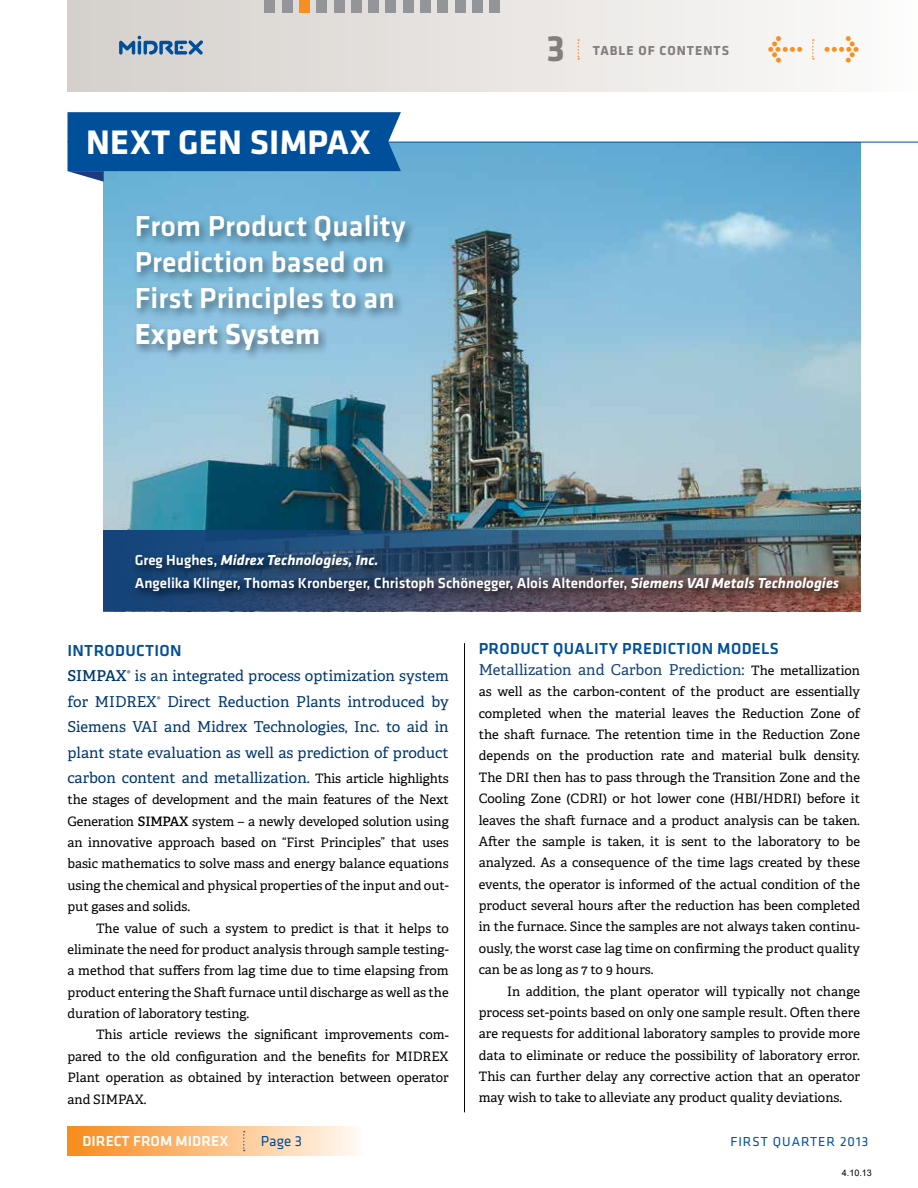
<style>
.page{position:relative;width:918px;height:1188px;background:#fff}
.page>*{position:absolute;margin:0;border:0;box-sizing:border-box;transform-origin:0 0}
.t1{font:700 37.8px "Klavika";color:#837e7e}
.t2{font:700 35.25px "Klavika";letter-spacing:.005em;color:#fff}
.t3{font:500 30px/36px "Klavika";letter-spacing:.005em;color:#fff}
.t4{font:700 30px "Klavika";color:#fff}
.t5{font:700 29.1px "Meta Plus";color:#f78f1e}
.t6{font:500 16.5px "Klavika";letter-spacing:.02em;color:#004f9a}
.t7{font:15px/25.5px "Adelle";color:#003770;text-align:justify}
.t8{font:500 15px/22.5px "Klavika";color:#fff}
.t9{font:15px "Adelle";color:#14447a}
.t10{font:15px "Klavika";color:#004f9a}
.t11{font:13.5px "Klavika";letter-spacing:.075em;color:#004f9a}
.t12{font:700 13.5px "Klavika";letter-spacing:.075em;color:#837e7e}
.t13{font:12.9px/21.3px "Adelle";color:#000;text-align:justify}
.t14{font:9px "Arial";color:#000}
.s1{font-weight:700;font-style:italic}
.s2{font-size:12.9px;color:#000}
.s3{font-weight:600}
</style>
<div class="page">
<img style="left:104px;top:143px;width:756px;height:387px">
<hr style="left:68px;top:142px;width:850px;height:1px;background:#004f9a">
<div style="left:68px;top:1126px;width:296px;height:30px;background:linear-gradient(to right,#f78a1a,#fffaf4)"></div>
<svg style="left:243px;top:1131px;width:2px;height:20px"></svg>
<hr style="left:464px;top:643px;width:1px;height:469px;background:#000">
<div style="left:68px;top:0;width:850px;height:92px;background:linear-gradient(to right,#d4cfcb,#fcfbfa)"></div>
<svg style="left:119px;top:36px;width:84px;height:19px;background:#7e9cb9"></svg>
<svg style="left:812px;top:39px;width:2px;height:21px"></svg>
<svg style="left:578px;top:39px;width:1px;height:21px"></svg>
<div style="left:265px;top:0;width:10px;height:13px;background:#939598"></div>
<div style="left:282px;top:0;width:10px;height:13px;background:#939598"></div>
<div style="left:299px;top:0;width:11px;height:13px;background:#f78f1e"></div>
<div style="left:317px;top:0;width:10px;height:13px;background:#939598"></div>
<div style="left:334px;top:0;width:10px;height:13px;background:#939598"></div>
<div style="left:351px;top:0;width:10px;height:13px;background:#939598"></div>
<div style="left:369px;top:0;width:10px;height:13px;background:#939598"></div>
<div style="left:386px;top:0;width:10px;height:13px;background:#939598"></div>
<div style="left:403px;top:0;width:10px;height:13px;background:#939598"></div>
<div style="left:420px;top:0;width:10px;height:13px;background:#939598"></div>
<div style="left:438px;top:0;width:10px;height:13px;background:#939598"></div>
<div style="left:455px;top:0;width:10px;height:13px;background:#939598"></div>
<div style="left:472px;top:0;width:10px;height:13px;background:#939598"></div>
<div style="left:490px;top:0;width:10px;height:13px;background:#939598"></div>
<svg style="left:67px;top:112px;width:334px;height:70px;background:#1560a4"></svg>
<div style="left:133px;top:212px;width:283px;height:150px;background:#000;opacity:.45"></div>
<img style="left:104px;top:530px;width:756px;height:81px">
<div style="left:132px;top:551px;width:718px;height:52px;background:#000;opacity:.75"></div>
<h2 class="t2" style="left:86px;top:117px;width:243px">NEXT GEN SIMPAX</h2>
<h3 class="t3" style="left:135px;top:208px;width:272px">From Product Quality<br>Prediction based on<br>First Principles to an</h3>
<h3 class="t4" style="left:135px;top:313px;width:187px">EXPERT SYSTEM</h3>
<h1 class="t1" style="left:547px;top:21px;width:20px">3</h1>
<p class="t12" style="left:593px;top:40px;width:138px">TABLE OF CONTENTS</p>
<h3 class="t5" style="left:767px;top:31px;width:95px">&lt; &gt;</h3>
<p class="t8" style="left:135px;top:549px;width:706px">Greg Hughes, <span class="s1">Midrex Technologies, Inc.<br></span>Angelika Klinger, Thomas Kronberger, Christoph Schönegger, Alois Altendorfer, <span class="s1">Siemens VAI Metals Technologies</span></p>
<p class="t6" style="left:479px;top:637px;width:300px">Product Quality Prediction Models</p>
<p class="t9" style="left:479px;top:660px;width:383px">Metallization and Carbon Prediction: <span class="s2">The metallization</span></p>
<p class="t13" style="left:479px;top:681px;width:383px">as well as the carbon-content of the product are essentially completed when the material leaves the Reduction Zone of the shaft furnace. The retention time in the Reduction Zone depends on the production rate and material bulk density.<br>The DRI then has to pass through the Transition Zone and the Cooling Zone (CDRI) or hot lower cone (HBI/HDRI) before it leaves the shaft furnace and a product analysis can be taken.<br>After the sample is taken, it is sent to the laboratory to be analyzed. As a consequence of the time lags created by these events, the operator is informed of the actual condition of the product several hours after the reduction has been completed in the furnace. Since the samples are not always taken continu&shy;ously, the worst case lag time on confirming the product quality can be as long as 7 to 9 hours.</p>
<p class="t13" style="left:479px;top:981px;width:383px;text-indent:29px">In addition, the plant operator will typically not change process set-points based on only one sample result. Often there are requests for additional laboratory samples to provide more data to eliminate or reduce the possibility of laboratory error.<br>This can further delay any corrective action that an operator may wish to take to alleviate any product quality deviations.</p>
<p class="t6" style="left:68px;top:639px;width:116px">Introduction</p>
<p class="t7" style="left:67px;top:663px;width:383px"><span class="s3">SIMPAX</span><sup>®</sup> is an integrated process optimization system for MIDREX<sup>®</sup> Direct Reduction Plants introduced by Siemens VAI and Midrex Technologies, Inc. to aid in plant state evaluation as well as prediction of product carbon content and metallization. <span class="s2">This article highlights</span></p>
<p class="t13" style="left:68px;top:789px;width:383px">the stages of development and the main features of the Next Generation <span class="s3">SIMPAX</span> system – a newly developed solution using an innovative approach based on “First Principles” that uses basic mathematics to solve mass and energy balance equations using the chemical and physical properties of the input and out&shy;put gases and solids.</p>
<p class="t13" style="left:68px;top:918px;width:383px;text-indent:29px">The value of such a system to predict is that it helps to eliminate the need for product analysis through sample testing&shy;a method that suffers from lag time due to time elapsing from product entering the Shaft furnace until discharge as well as the duration of laboratory testing.</p>
<p class="t13" style="left:68px;top:1024px;width:383px;text-indent:29px">This article reviews the significant improvements com&shy;pared to the old configuration and the benefits for MIDREX Plant operation as obtained by interaction between operator and SIMPAX.</p>
<p class="t8" style="left:82px;top:1130px;width:148px">Di rect From Mi drex</p>
<p class="t10" style="left:261px;top:1132px;width:43px">PAGE 3</p>
<p class="t11" style="left:730px;top:1133px;width:140px">FIRST QUARTER 2013</p>
<p class="t14" style="left:842px;top:1167px;width:32px">4.10.13</p>
</div>
